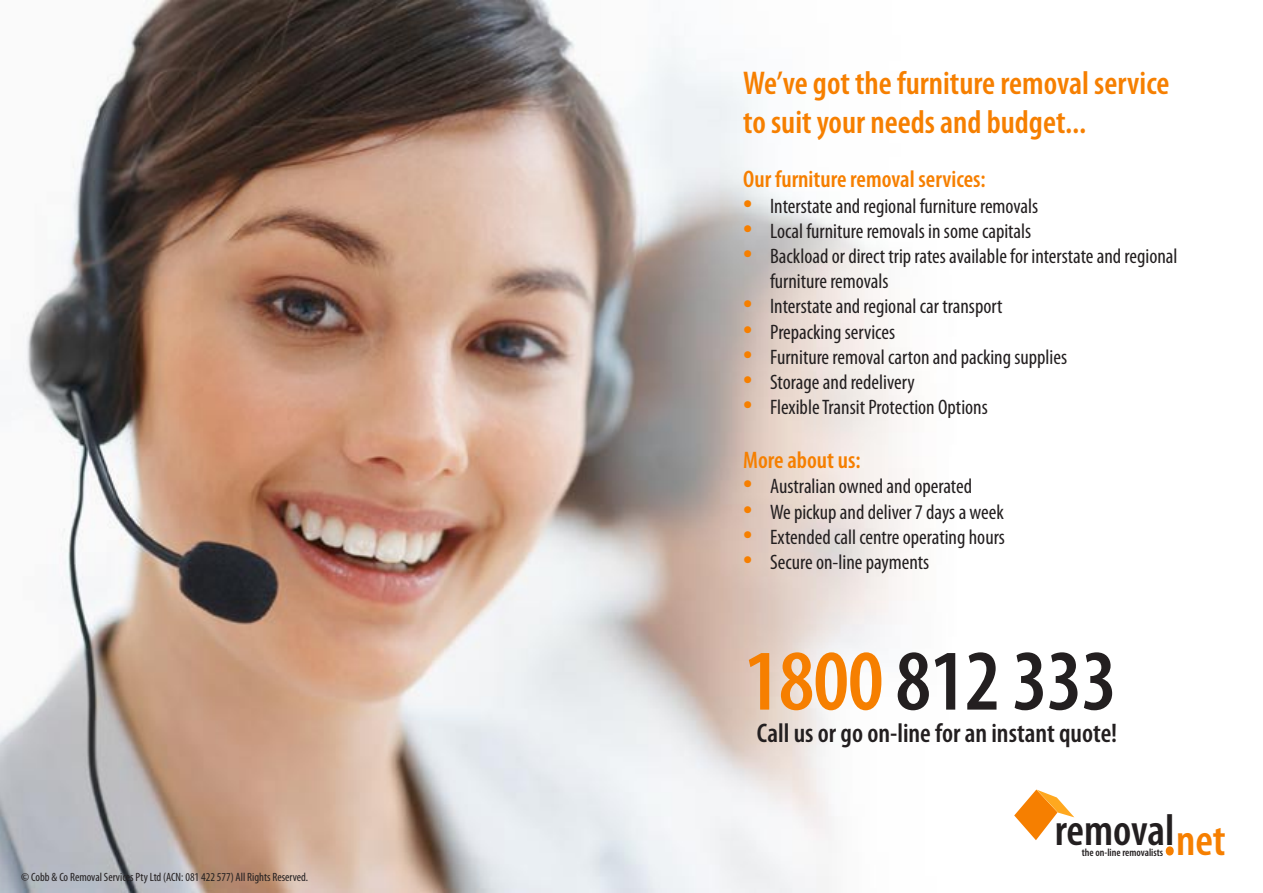
<style>
.page{position:relative;width:1263px;height:893px;background:#fff}
.page>*{position:absolute;margin:0;border:0;box-sizing:border-box;transform-origin:0 0}
.t1{font:600 condensed 87px "Myriad Pro";letter-spacing:-.01em;color:#231f20}
.t2{font:600 condensed 44.55px "Myriad Pro";letter-spacing:-.005em;color:#231f20}
.t3{font:600 condensed 44.55px "Myriad Pro";color:#f67f00}
.t4{font:condensed 36px/25.2px "Myriad Pro";color:#f67f00}
.t5{font:600 condensed 33px/39.6px "Myriad Pro";color:#f67f00}
.t6{font:600 condensed 27px "Myriad Pro";color:#231f20}
.t7{font:600 condensed 24px "Myriad Pro";color:#f67f00}
.t8{font:condensed 21px/25.2px "Myriad Pro";color:#231f20}
.t9{font:condensed 12px "Myriad Pro";color:#231f20}
.t10{font:600 condensed 10.8px "Myriad Pro";color:#231f20}
.s1{color:#f67f00}
.s2{font-size:61.5px}
</style>
<div class="page">
<img style="left:0;top:0;width:1075px;height:893px">
<svg style="left:1014px;top:789px;width:60px;height:51px"></svg>
<p class="t9" style="left:21px;top:869px;width:288px">© Cobb &amp; Co Removal Services Pty Ltd (ACN: 081 422 577) All Rights Reserved.</p>
<p class="t5" style="left:743px;top:63px;width:428px">We’ve got the furniture removal service to suit your needs and budget...</p>
<p class="t7" style="left:743px;top:165px;width:244px">Our furniture removal services:</p>
<p class="t8" style="left:770px;top:193px;width:270px">Interstate and regional furniture removals</p>
<p class="t8" style="left:770px;top:218px;width:263px">Local furniture removals in some capitals</p>
<p class="t8" style="left:770px;top:243px;width:409px">Backload or direct trip rates available for interstate and regional furniture removals</p>
<p class="t8" style="left:770px;top:294px;width:234px">Interstate and regional car transport</p>
<p class="t8" style="left:770px;top:319px;width:127px">Prepacking services</p>
<p class="t8" style="left:770px;top:344px;width:299px">Furniture removal carton and packing supplies</p>
<p class="t8" style="left:770px;top:369px;width:146px">Storage and redelivery</p>
<p class="t8" style="left:770px;top:394px;width:219px">Flexible Transit Protection Options</p>
<p class="t7" style="left:743px;top:445px;width:119px">More about us:</p>
<p class="t8" style="left:770px;top:474px;width:204px">Australian owned and operated</p>
<p class="t8" style="left:770px;top:499px;width:235px">We pickup and deliver 7 days a week</p>
<p class="t8" style="left:770px;top:524px;width:236px">Extended call centre operating hours</p>
<p class="t8" style="left:770px;top:549px;width:161px">Secure on-line payments</p>
<h3 class="t4" style="left:743px;top:188px;width:11px">• •</h3>
<h3 class="t4" style="left:743px;top:226px;width:11px;line-height:50.4px">• •</h3>
<h3 class="t4" style="left:743px;top:314px;width:11px">•</h3>
<h3 class="t4" style="left:743px;top:339px;width:11px">•</h3>
<h3 class="t4" style="left:743px;top:364px;width:11px">• •</h3>
<h3 class="t4" style="left:743px;top:469px;width:11px">• •</h3>
<h3 class="t4" style="left:743px;top:519px;width:11px">• •</h3>
<p class="t1" style="left:744px;top:627px;width:374px"><span class="s1">1800</span> 812 333</p>
<p class="t6" style="left:757px;top:716px;width:362px">Call us or go on-line for an instant quote!</p>
<p class="t2" style="left:1055px;top:803px;width:121px">removal</p>
<p class="t10" style="left:1082px;top:845px;width:83px">the on-line removalists</p>
<p class="t3" style="left:1163px;top:813px;width:64px"><span class="s2">.</span>net</p>
</div>
